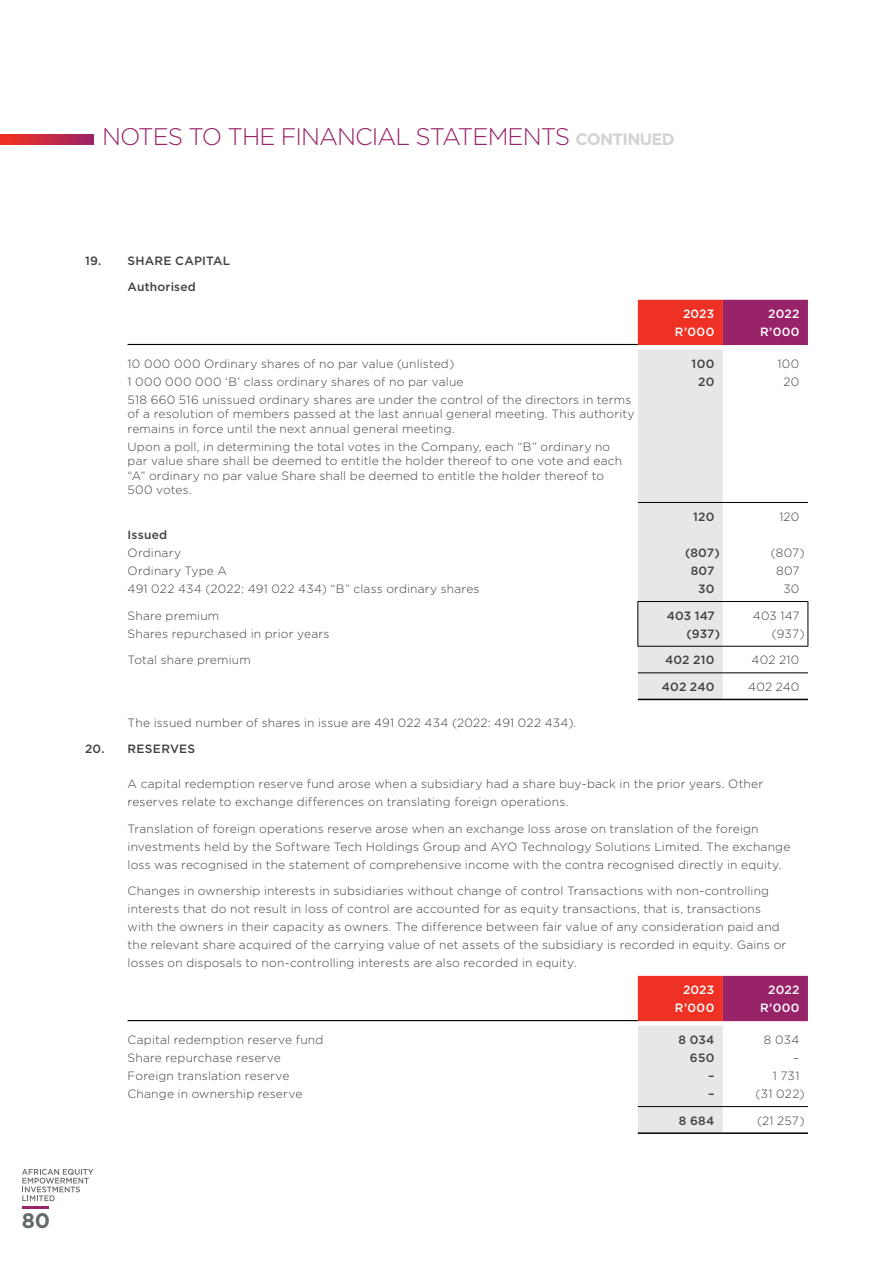
<style>
.page{position:relative;width:893px;height:1263px;background:#fff}
.page>*{position:absolute;margin:0;border:0;box-sizing:border-box;transform-origin:0 0}
.t1{font:300 24px "Gotham";letter-spacing:-.04em;color:#992469}
.t2{font:700 21px "Gotham";color:#636b6b}
.t3{font:300 12px/18px "Gotham";letter-spacing:.015em;color:#414042}
.t4{font:500 12px "Gotham";letter-spacing:.02em;color:#414042}
.t5{font:500 12px "Gotham";letter-spacing:.025em;color:#fff}
.s1{font-weight:700;font-size:16.5px;color:#d4d2d2}
</style>
<div class="page">
<hr style="left:22px;top:1206px;width:26px;height:3px;background:#992469">
<svg style="left:22px;top:1169px;width:71px;height:32px"></svg>
<svg style="left:0;top:135px;width:94px;height:10px"></svg>
<svg style="left:638px;top:300px;width:170px;height:44px;background:#c32a46"></svg>
<hr style="left:128px;top:344px;width:510px;height:1px;background:#000">
<hr style="left:638px;top:344px;width:85px;height:1px;background:#ee3124">
<hr style="left:723px;top:344px;width:85px;height:1px;background:#992369">
<hr style="left:723px;top:502px;width:85px;height:1px;background:#000">
<hr style="left:723px;top:601px;width:85px;height:1px;background:#000">
<div style="left:637px;top:350px;width:86px;height:349px;background:#e6e7e8"></div>
<svg style="left:807px;top:602px;width:1px;height:44px"></svg>
<hr style="left:637px;top:646px;width:86px;height:1px;background:#000">
<hr style="left:723px;top:646px;width:85px;height:1px;background:#000">
<hr style="left:638px;top:672px;width:85px;height:1px;background:#000">
<hr style="left:638px;top:699px;width:85px;height:1px;background:#000">
<hr style="left:723px;top:672px;width:85px;height:1px;background:#000">
<hr style="left:723px;top:699px;width:85px;height:1px;background:#000">
<svg style="left:638px;top:976px;width:170px;height:44px;background:#c32a46"></svg>
<div style="left:638px;top:1026px;width:85px;height:106px;background:#e6e7e8"></div>
<hr style="left:128px;top:1020px;width:510px;height:1px;background:#000">
<hr style="left:638px;top:1020px;width:85px;height:1px;background:#ee3124">
<hr style="left:723px;top:1020px;width:85px;height:1px;background:#992369">
<hr style="left:638px;top:1106px;width:85px;height:1px;background:#000">
<hr style="left:638px;top:1132px;width:85px;height:2px;background:#000">
<hr style="left:723px;top:1106px;width:85px;height:1px;background:#000">
<hr style="left:723px;top:1132px;width:85px;height:2px;background:#000">
<h1 class="t1" style="left:102px;top:121px;width:574px">NOTES TO THE FINANCIAL STATEMENTS <span class="s1">CONTINUED</span></h1>
<h2 class="t2" style="left:22px;top:1206px;width:30px">80</h2>
<p class="t4" style="left:85px;top:253px;width:147px">19. SHARE CAPITAL</p>
<p class="t4" style="left:128px;top:279px;width:70px">Authorised</p>
<p class="t5" style="left:683px;top:306px;width:33px">2023</p>
<p class="t5" style="left:768px;top:306px;width:33px">2022</p>
<p class="t5" style="left:675px;top:324px;width:41px">R’000</p>
<p class="t5" style="left:760px;top:324px;width:41px">R’000</p>
<p class="t3" style="left:128px;top:354px;width:328px">10 000 000 Ordinary shares of no par value (unlisted)</p>
<p class="t4" style="left:692px;top:356px;width:24px">100</p>
<p class="t3" style="left:777px;top:354px;width:23px">100</p>
<p class="t3" style="left:128px;top:372px;width:338px">1 000 000 000 ‘B’ class ordinary shares of no par value</p>
<p class="t4" style="left:698px;top:374px;width:18px">20</p>
<p class="t3" style="left:784px;top:372px;width:17px">20</p>
<p class="t3" style="left:128px;top:392px;width:509px;line-height:14.4px">518 660 516 unissued ordinary shares are under the control of the directors in terms of a resolution of members passed at the last annual general meeting. This authority remains in force until the next annual general meeting.</p>
<p class="t3" style="left:128px;top:439px;width:496px;line-height:14.4px">Upon a poll, in determining the total votes in the Company, each “B” ordinary no par value share shall be deemed to entitle the holder thereof to one vote and each “A” ordinary no par value Share shall be deemed to entitle the holder thereof to 500 votes.</p>
<p class="t4" style="left:693px;top:508px;width:23px">120</p>
<p class="t3" style="left:779px;top:507px;width:22px">120</p>
<p class="t4" style="left:128px;top:527px;width:41px">Issued</p>
<p class="t3" style="left:128px;top:543px;width:55px">Ordinary</p>
<p class="t4" style="left:685px;top:545px;width:36px">(807)</p>
<p class="t3" style="left:771px;top:543px;width:35px">(807)</p>
<p class="t3" style="left:128px;top:561px;width:101px">Ordinary Type A</p>
<p class="t4" style="left:691px;top:563px;width:25px">807</p>
<p class="t3" style="left:776px;top:561px;width:25px">807</p>
<p class="t3" style="left:128px;top:579px;width:353px">491 022 434 (2022: 491 022 434) “B” class ordinary shares</p>
<p class="t4" style="left:698px;top:581px;width:18px">30</p>
<p class="t3" style="left:783px;top:579px;width:18px">30</p>
<p class="t3" style="left:128px;top:606px;width:93px">Share premium</p>
<p class="t4" style="left:667px;top:607px;width:50px">403 147</p>
<p class="t3" style="left:753px;top:606px;width:48px">403 147</p>
<p class="t3" style="left:128px;top:624px;width:203px">Shares repurchased in prior years</p>
<p class="t4" style="left:686px;top:626px;width:35px">(937)</p>
<p class="t3" style="left:772px;top:624px;width:34px">(937)</p>
<p class="t3" style="left:128px;top:651px;width:125px">Total share premium</p>
<p class="t4" style="left:665px;top:652px;width:51px">402 210</p>
<p class="t3" style="left:751px;top:651px;width:49px">402 210</p>
<p class="t4" style="left:662px;top:679px;width:54px">402 240</p>
<p class="t3" style="left:748px;top:677px;width:53px">402 240</p>
<p class="t3" style="left:128px;top:713px;width:450px">The issued number of shares in issue are 491 022 434 (2022: 491 022 434).</p>
<p class="t4" style="left:85px;top:741px;width:112px">20. RESERVES</p>
<p class="t3" style="left:128px;top:775px;width:637px">A capital redemption reserve fund arose when a subsidiary had a share buy-back in the prior years. Other reserves relate to exchange differences on translating foreign operations.</p>
<p class="t3" style="left:128px;top:819px;width:664px">Translation of foreign operations reserve arose when an exchange loss arose on translation of the foreign investments held by the Software Tech Holdings Group and AYO Technology Solutions Limited. The exchange loss was recognised in the statement of comprehensive income with the contra recognised directly in equity.</p>
<p class="t3" style="left:128px;top:882px;width:660px">Changes in ownership interests in subsidiaries without change of control Transactions with non-controlling interests that do not result in loss of control are accounted for as equity transactions, that is, transactions with the owners in their capacity as owners. The difference between fair value of any consideration paid and the relevant share acquired of the carrying value of net assets of the subsidiary is recorded in equity. Gains or losses on disposals to non-controlling interests are also recorded in equity.</p>
<p class="t5" style="left:683px;top:982px;width:33px">2023</p>
<p class="t5" style="left:768px;top:982px;width:33px">2022</p>
<p class="t5" style="left:675px;top:1000px;width:41px">R’000</p>
<p class="t5" style="left:760px;top:1000px;width:41px">R’000</p>
<p class="t3" style="left:128px;top:1030px;width:197px">Capital redemption reserve fund</p>
<p class="t4" style="left:679px;top:1032px;width:37px">8 034</p>
<p class="t3" style="left:764px;top:1030px;width:37px">8 034</p>
<p class="t3" style="left:128px;top:1048px;width:155px">Share repurchase reserve</p>
<p class="t4" style="left:690px;top:1050px;width:26px">650</p>
<p class="t3" style="left:793px;top:1048px;width:8px">–</p>
<p class="t3" style="left:128px;top:1066px;width:163px">Foreign translation reserve</p>
<p class="t4" style="left:708px;top:1068px;width:8px">–</p>
<p class="t3" style="left:773px;top:1066px;width:28px">1 731</p>
<p class="t3" style="left:128px;top:1084px;width:176px">Change in ownership reserve</p>
<p class="t4" style="left:708px;top:1086px;width:8px">–</p>
<p class="t3" style="left:755px;top:1084px;width:51px">(31 022)</p>
<p class="t4" style="left:679px;top:1112px;width:37px">8 684</p>
<p class="t3" style="left:757px;top:1111px;width:49px">(21 257)</p>
</div>
